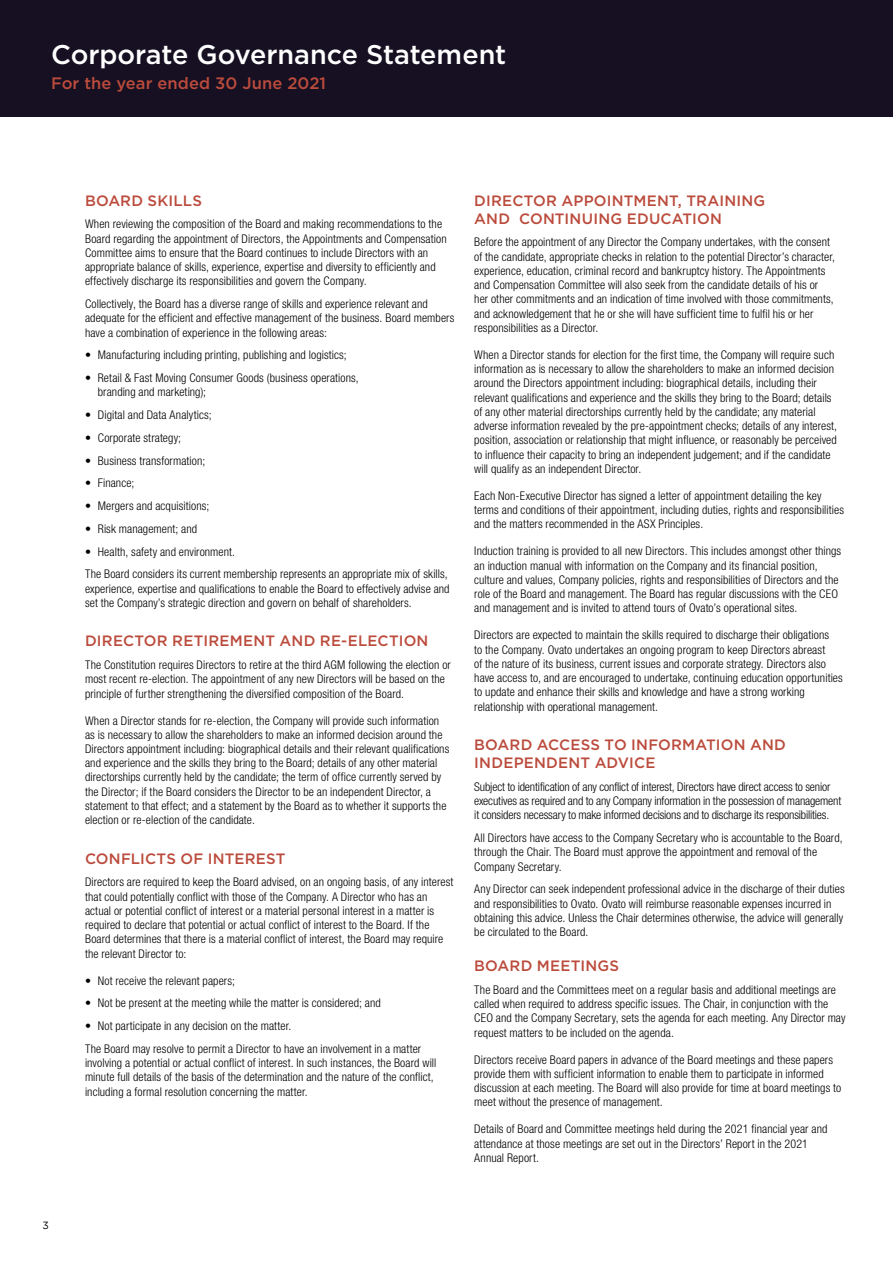
<style>
.page{position:relative;width:893px;height:1263px;background:#fff}
.page>*{position:absolute;margin:0;border:0;box-sizing:border-box;transform-origin:0 0}
.t1{font:500 27px "Gotham";letter-spacing:-.01em;color:#fff}
.t2{font:500 16.5px "Gotham";letter-spacing:.005em;color:#bb4b3c}
.t3{font:500 15px/18px "Gotham";letter-spacing:.015em;color:#bb4b3c}
.t4{font:300 condensed 12px/14.2px "Helvetica Neue LT Std";letter-spacing:.01em;color:#000}
.t5{font:300 condensed 12px/14.2px "Helvetica Neue LT Std";letter-spacing:-.01em;color:#000}
.t6{font:10.5px "Gotham";color:#000}
</style>
<div class="page">
<div style="left:0;top:0;width:893px;height:117px;background:#161022"></div>
<h1 class="t1" style="left:51px;top:37px;width:457px">Corporate Governance Statement</h1>
<h2 class="t2" style="left:51px;top:73px;width:277px">For the year ended 30 June 2021</h2>
<p class="t6" style="left:43px;top:1218px;width:8px">3</p>
<p class="t3" style="left:85px;top:191px;width:119px">BOARD SKILLS</p>
<p class="t4" style="left:85px;top:217px;width:363px">When reviewing the composition of the Board and making recommendations to the Board regarding the appointment of Directors, the Appointments and Compensation Committee aims to ensure that the Board continues to include Directors with an appropriate balance of skills, experience, expertise and diversity to efficiently and effectively discharge its responsibilities and govern the Company.</p>
<p class="t4" style="left:85px;top:297px;width:371px">Collectively, the Board has a diverse range of skills and experience relevant and adequate for the efficient and effective management of the business. Board members have a combination of experience in the following areas:</p>
<p class="t4" style="left:85px;top:348px;width:263px">• Manufacturing including printing, publishing and logistics;</p>
<p class="t4" style="left:98px;top:371px;width:263px;text-indent:-13px">• Retail &amp; Fast Moving Consumer Goods (business operations, branding and marketing);</p>
<p class="t4" style="left:85px;top:408px;width:128px">• Digital and Data Analytics;</p>
<p class="t4" style="left:85px;top:430px;width:98px">• Corporate strategy;</p>
<p class="t4" style="left:85px;top:453px;width:122px">• Business transformation;</p>
<p class="t4" style="left:85px;top:476px;width:51px">• Finance;</p>
<p class="t4" style="left:85px;top:499px;width:126px">• Mergers and acquisitions;</p>
<p class="t4" style="left:85px;top:521px;width:114px">• Risk management; and</p>
<p class="t4" style="left:85px;top:540px;width:364px;line-height:22.8px">• Health, safety and environment.<br>The Board considers its current membership represents an appropriate mix of skills,</p>
<p class="t4" style="left:85px;top:581px;width:366px">experience, expertise and qualifications to enable the Board to effectively advise and set the Company’s strategic direction and govern on behalf of shareholders.</p>
<p class="t3" style="left:85px;top:632px;width:345px">DIRECTOR RETIREMENT AND RE-ELECTION</p>
<p class="t4" style="left:85px;top:657px;width:367px">The Constitution requires Directors to retire at the third AGM following the election or most recent re-election. The appointment of any new Directors will be based on the principle of further strengthening the diversified composition of the Board.</p>
<p class="t4" style="left:85px;top:713px;width:366px">When a Director stands for re-election, the Company will provide such information as is necessary to allow the shareholders to make an informed decision around the Directors appointment including: biographical details and their relevant qualifications and experience and the skills they bring to the Board; details of any other material directorships currently held by the candidate; the term of office currently served by the Director; if the Board considers the Director to be an independent Director, a statement to that effect; and a statement by the Board as to whether it supports the election or re-election of the candidate.</p>
<p class="t3" style="left:85px;top:849px;width:202px">CONFLICTS OF INTEREST</p>
<p class="t4" style="left:85px;top:875px;width:370px">Directors are required to keep the Board advised, on an ongoing basis, of any interest that could potentially conflict with those of the Company. A Director who has an actual or potential conflict of interest or a material personal interest in a matter is required to declare that potential or actual conflict of interest to the Board. If the Board determines that there is a material conflict of interest, the Board may require the relevant Director to:</p>
<p class="t4" style="left:85px;top:973px;width:151px">• Not receive the relevant papers;</p>
<p class="t4" style="left:85px;top:996px;width:297px">• Not be present at the meeting while the matter is considered; and</p>
<p class="t4" style="left:85px;top:1014px;width:338px;line-height:22.8px">• Not participate in any decision on the matter.<br>The Board may resolve to permit a Director to have an involvement in a matter</p>
<p class="t4" style="left:85px;top:1055px;width:353px">involving a potential or actual conflict of interest. In such instances, the Board will minute full details of the basis of the determination and the nature of the conflict, including a formal resolution concerning the matter.</p>
<p class="t3" style="left:474px;top:191px;width:292px">DIRECTOR APPOINTMENT, TRAINING<br>AND CONTINUING EDUCATION</p>
<p class="t4" style="left:474px;top:235px;width:362px">Before the appointment of any Director the Company undertakes, with the consent of the candidate, appropriate checks in relation to the potential Director’s character, experience, education, criminal record and bankruptcy history. The Appointments and Compensation Committee will also seek from the candidate details of his or her other commitments and an indication of time involved with those commitments, and acknowledgement that he or she will have sufficient time to fulfil his or her responsibilities as a Director.</p>
<p class="t4" style="left:474px;top:347px;width:364px">When a Director stands for election for the first time, the Company will require such information as is necessary to allow the shareholders to make an informed decision around the Directors appointment including: biographical details, including their relevant qualifications and experience and the skills they bring to the Board; details of any other material directorships currently held by the candidate; any material adverse information revealed by the pre-appointment checks; details of any interest, position, association or relationship that might influence, or reasonably be perceived to influence their capacity to bring an independent judgement; and if the candidate will qualify as an independent Director.</p>
<p class="t4" style="left:474px;top:488px;width:371px">Each Non-Executive Director has signed a letter of appointment detailing the key terms and conditions of their appointment, including duties, rights and responsibilities and the matters recommended in the ASX Principles.</p>
<p class="t4" style="left:474px;top:544px;width:368px">Induction training is provided to all new Directors. This includes amongst other things an induction manual with information on the Company and its financial position, culture and values, Company policies, rights and responsibilities of Directors and the role of the Board and management. The Board has regular discussions with the CEO and management and is invited to attend tours of Ovato’s operational sites.</p>
<p class="t4" style="left:474px;top:628px;width:370px">Directors are expected to maintain the skills required to discharge their obligations<br>to the Company. Ovato undertakes an ongoing program to keep Directors abreast<br>of the nature of its business, current issues and corporate strategy. Directors also have access to, and are encouraged to undertake, continuing education opportunities to update and enhance their skills and knowledge and have a strong working relationship with operational management.</p>
<p class="t3" style="left:474px;top:735px;width:313px">BOARD ACCESS TO INFORMATION AND<br>INDEPENDENT ADVICE</p>
<p class="t5" style="left:474px;top:779px;width:368px">Subject to identification of any conflict of interest, Directors have direct access to senior executives as required and to any Company information in the possession of management it considers necessary to make informed decisions and to discharge its responsibilities.</p>
<p class="t4" style="left:474px;top:830px;width:370px">All Directors have access to the Company Secretary who is accountable to the Board, through the Chair. The Board must approve the appointment and removal of the<br>Company Secretary.</p>
<p class="t4" style="left:474px;top:882px;width:372px">Any Director can seek independent professional advice in the discharge of their duties and responsibilities to Ovato. Ovato will reimburse reasonable expenses incurred in obtaining this advice. Unless the Chair determines otherwise, the advice will generally be circulated to the Board.</p>
<p class="t3" style="left:474px;top:956px;width:146px">BOARD MEETINGS</p>
<p class="t4" style="left:474px;top:982px;width:373px">The Board and the Committees meet on a regular basis and additional meetings are called when required to address specific issues. The Chair, in conjunction with the CEO and the Company Secretary, sets the agenda for each meeting. Any Director may request matters to be included on the agenda.</p>
<p class="t4" style="left:474px;top:1052px;width:369px">Directors receive Board papers in advance of the Board meetings and these papers provide them with sufficient information to enable them to participate in informed discussion at each meeting. The Board will also provide for time at board meetings to meet without the presence of management.</p>
<p class="t4" style="left:474px;top:1122px;width:355px">Details of Board and Committee meetings held during the 2021 financial year and attendance at those meetings are set out in the Directors’ Report in the 2021<br>Annual Report.</p>
</div>
